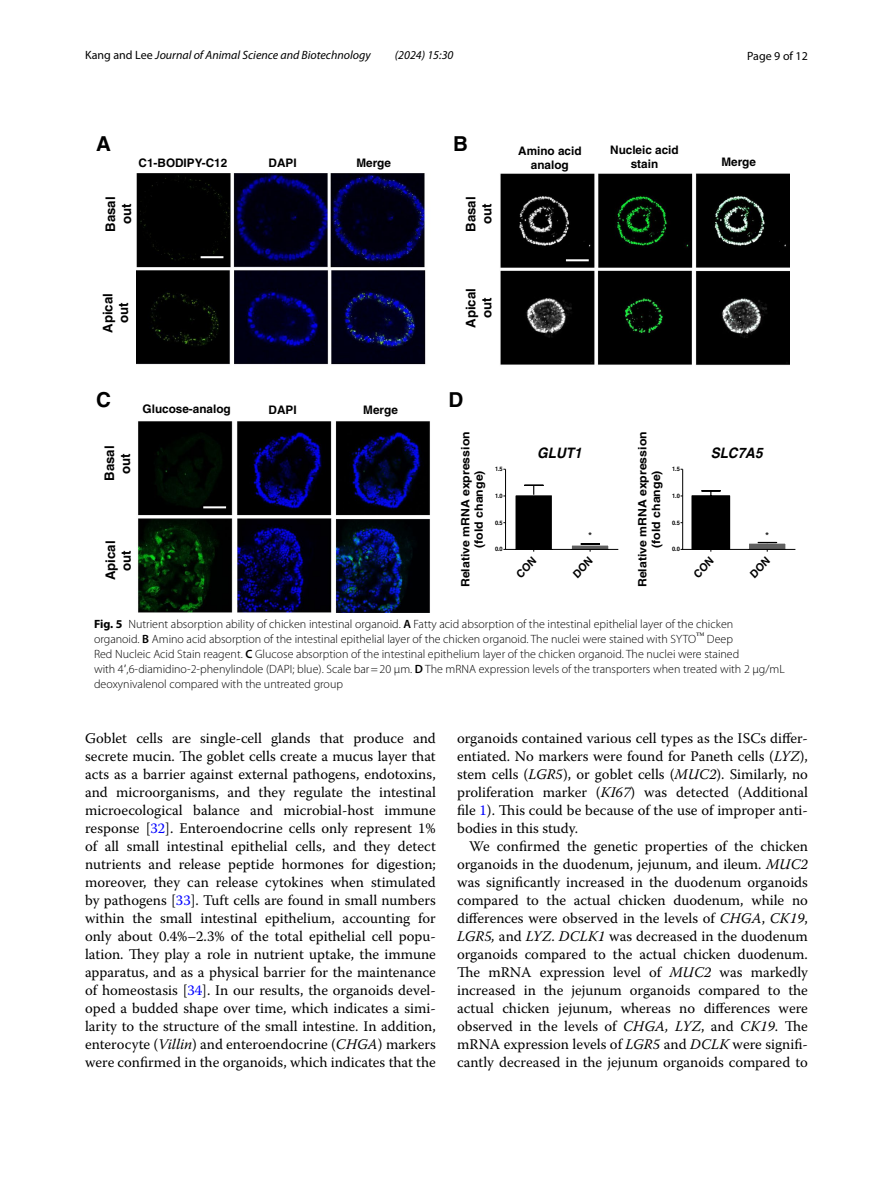
<style>
.page{position:relative;width:893px;height:1187px;background:#fff}
.page>*{position:absolute;margin:0;border:0;box-sizing:border-box;transform-origin:0 0}
.t1{font:20.55px "Helvetica Bold 2";color:#000}
.t2{font:14.7px/18px "Warnock Pro";color:#000;text-align:justify}
.t3{font:italic 700 14.4px "Helvetica";color:#000;scale:.94 1}
.t4{font:13.2px/15.9px "Helvetica Bold 2";color:#000;text-align:center}
.t5{font:300 12px/15px "Myriad Pro";color:#000}
.t6{font:italic 12px "Myriad Pro";color:#000}
.t7{font:12px "Myriad Pro";color:#000}
.t8{font:11.85px "Helvetica Bold 2";color:#000}
.t9{font:11.7px/14.1px "Helvetica Bold 2";color:#000;text-align:center}
.t10{font:11.4px/13.5px "Helvetica Bold 2";color:#000;text-align:center;scale:1.07 1}
.t11{font:11.1px "Helvetica";color:#000;scale:.94 1}
.t12{font:6.15px "Helvetica Bold 2";color:#000;scale:.94 1}
.s1{font-style:normal}
.s2{font-weight:700}
.s3{font-weight:600}
.s4{font-family:"Segoe UI";font-weight:400}
.s5{color:#00f}
.s6{font-style:italic}
</style>
<div class="page">
<img style="left:136px;top:173px;width:653px;height:439px">
<hr style="left:201px;top:256px;width:22px;height:2px;background:#fff">
<hr style="left:203px;top:506px;width:23px;height:2px;background:#fff">
<hr style="left:566px;top:259px;width:23px;height:2px;background:#fff">
<div style="left:515px;top:494px;width:37px;height:55px;background:#000"></div>
<div style="left:514px;top:494px;width:39px;height:55px;border:1px solid #fff"></div>
<svg style="left:524px;top:484px;width:19px;height:10px"></svg>
<hr style="left:571px;top:545px;width:38px;height:4px;background:#606060">
<div style="left:571px;top:544px;width:38px;height:5px;border:1px solid #fff"></div>
<hr style="left:505px;top:549px;width:113px;height:1px;background:#000">
<hr style="left:505px;top:469px;width:1px;height:80px;background:#000">
<div style="left:748px;top:543px;width:38px;height:6px;background:#606060"></div>
<div style="left:748px;top:542px;width:38px;height:7px;border:1px solid #fff"></div>
<svg style="left:758px;top:542px;width:19px;height:1px"></svg>
<hr style="left:683px;top:549px;width:112px;height:1px;background:#000">
<hr style="left:682px;top:469px;width:1px;height:80px;background:#000">
<svg style="left:516px;top:550px;width:21px;height:29px"></svg>
<svg style="left:573px;top:543px;width:26px;height:35px"></svg>
<svg style="left:691px;top:489px;width:40px;height:90px"></svg>
<svg style="left:750px;top:550px;width:20px;height:28px"></svg>
<p class="t6" style="left:85px;top:48px;width:287px"><span class="s1">Kang and Lee</span> Journal of Animal Science and Biotechnology</p>
<p class="t6" style="left:395px;top:48px;width:60px">(2024) 15:30</p>
<p class="t7" style="left:747px;top:48px;width:62px">Page 9 of 12</p>
<h1 class="t1" style="left:96px;top:131px;width:16px">A</h1>
<p class="t9" style="left:139px;top:155px;width:90px">C1-BODIPY-C12</p>
<p class="t9" style="left:268px;top:155px;width:30px">DAPI</p>
<p class="t9" style="left:356px;top:155px;width:36px">Merge</p>
<h1 class="t1" style="left:453px;top:131px;width:16px">B</h1>
<p class="t9" style="left:518px;top:143px;width:65px">Amino acid analog</p>
<p class="t9" style="left:610px;top:142px;width:70px">Nucleic acid stain</p>
<p class="t9" style="left:721px;top:155px;width:36px">Merge</p>
<p class="t4" style="left:102px;top:232px;width:37px;rotate:-90deg">Basal out</p>
<p class="t4" style="left:463px;top:232px;width:37px;rotate:-90deg">Basal out</p>
<p class="t4" style="left:100px;top:333px;width:41px;rotate:-90deg">Apical out</p>
<p class="t4" style="left:463px;top:328px;width:41px;rotate:-90deg">Apical out</p>
<h1 class="t1" style="left:96px;top:387px;width:16px">C</h1>
<p class="t8" style="left:143px;top:402px;width:90px">Glucose-analog</p>
<p class="t9" style="left:269px;top:403px;width:30px">DAPI</p>
<p class="t9" style="left:363px;top:403px;width:36px">Merge</p>
<h1 class="t1" style="left:448px;top:387px;width:16px">D</h1>
<p class="t10" style="left:636px;top:587px;width:147px;rotate:-90deg">R ev i t a l e m R N A pxe o i sser n of ( dl hc na g ) e</p>
<p class="t5" style="left:94px;top:616px;width:692px"><span class="s2">Fig. 5</span> Nutrient absorption ability of chicken intestinal organoid. <span class="s3">A</span> Fatty acid absorption of the intestinal epithelial layer of the chicken<br>organoid. <span class="s3">B</span> Amino acid absorption of the intestinal epithelial layer of the chicken organoid. The nuclei were stained with SYTO<sup>™</sup> Deep<br>Red Nucleic Acid Stain reagent. <span class="s3">C</span> Glucose absorption of the intestinal epithelium layer of the chicken organoid. The nuclei were stained<br>with 4<span class="s4">′</span>,6-diamidino-2-phenylindole (DAPI; blue). Scale bar=20 μm. <span class="s3">D</span> The mRNA expression levels of the transporters when treated with 2 µg/mL deoxynivalenol compared with the untreated group</p>
<p class="t10" style="left:458px;top:587px;width:147px;rotate:-90deg">R ev i t a l e m R N A pxe o i sser n of ( dl hc na g ) e</p>
<p class="t4" style="left:102px;top:481px;width:37px;rotate:-90deg">Basal out</p>
<p class="t3" style="left:537px;top:444px;width:49px">GLUT1</p>
<p class="t3" style="left:711px;top:444px;width:57px">SLC7A5</p>
<p class="t12" style="left:495px;top:465px;width:10px">1.5</p>
<p class="t12" style="left:672px;top:465px;width:10px">1.5</p>
<p class="t12" style="left:495px;top:492px;width:10px">1.0</p>
<p class="t12" style="left:672px;top:492px;width:10px">1.0</p>
<p class="t12" style="left:495px;top:518px;width:10px">0.5</p>
<p class="t12" style="left:672px;top:518px;width:10px">0.5</p>
<p class="t11" style="left:588px;top:530px;width:6px">*</p>
<p class="t11" style="left:765px;top:530px;width:6px">*</p>
<p class="t4" style="left:102px;top:580px;width:41px;rotate:-90deg">Apical out</p>
<p class="t12" style="left:495px;top:545px;width:10px">0.0</p>
<p class="t12" style="left:672px;top:545px;width:10px">0.0</p>
<p class="t2" style="left:85px;top:728px;width:352px">Goblet cells are single-cell glands that produce and secrete mucin. The goblet cells create a mucus layer that acts as a barrier against external pathogens, endotoxins, and microorganisms, and they regulate the intestinal microecological balance and microbial-host immune response [<span class="s5">32</span>]. Enteroendocrine cells only represent 1% of all small intestinal epithelial cells, and they detect nutrients and release peptide hormones for digestion; moreover, they can release cytokines when stimulated by pathogens [<span class="s5">33</span>]. Tuft cells are found in small numbers within the small intestinal epithelium, accounting for only about 0.4%–2.3% of the total epithelial cell popu&shy;lation. They play a role in nutrient uptake, the immune apparatus, and as a physical barrier for the maintenance of homeostasis [<span class="s5">34</span>]. In our results, the organoids devel&shy;oped a budded shape over time, which indicates a simi&shy;larity to the structure of the small intestine. In addition, enterocyte (<span class="s6">Villin</span>) and enteroendocrine (<span class="s6">CHGA</span>) markers were confirmed in the organoids, which indicates that the</p>
<p class="t2" style="left:457px;top:728px;width:352px">organoids contained various cell types as the ISCs differ&shy;entiated. No markers were found for Paneth cells (<span class="s6">LYZ</span>), stem cells (<span class="s6">LGR5</span>), or goblet cells (<span class="s6">MUC2</span>). Similarly, no proliferation marker (<span class="s6">KI67</span>) was detected (Additional file <span class="s5">1</span>). This could be because of the use of improper anti&shy;bodies in this study.</p>
<p class="t2" style="left:457px;top:836px;width:352px;text-indent:12px">We confirmed the genetic properties of the chicken organoids in the duodenum, jejunum, and ileum. <span class="s6">MUC2 </span>was significantly increased in the duodenum organoids compared to the actual chicken duodenum, while no differences were observed in the levels of <span class="s6">CHGA</span>, <span class="s6">CK19</span>, <span class="s6">LGR5,</span> and <span class="s6">LYZ</span>. <span class="s6">DCLK1</span> was decreased in the duodenum organoids compared to the actual chicken duodenum.<br>The mRNA expression level of <span class="s6">MUC2</span> was markedly increased in the jejunum organoids compared to the actual chicken jejunum, whereas no differences were observed in the levels of <span class="s6">CHGA, LYZ</span>, and <span class="s6">CK19</span>. The mRNA expression levels of <span class="s6">LGR5</span> and <span class="s6">DCLK</span> were signifi&shy;cantly decreased in the jejunum organoids compared to</p>
</div>
